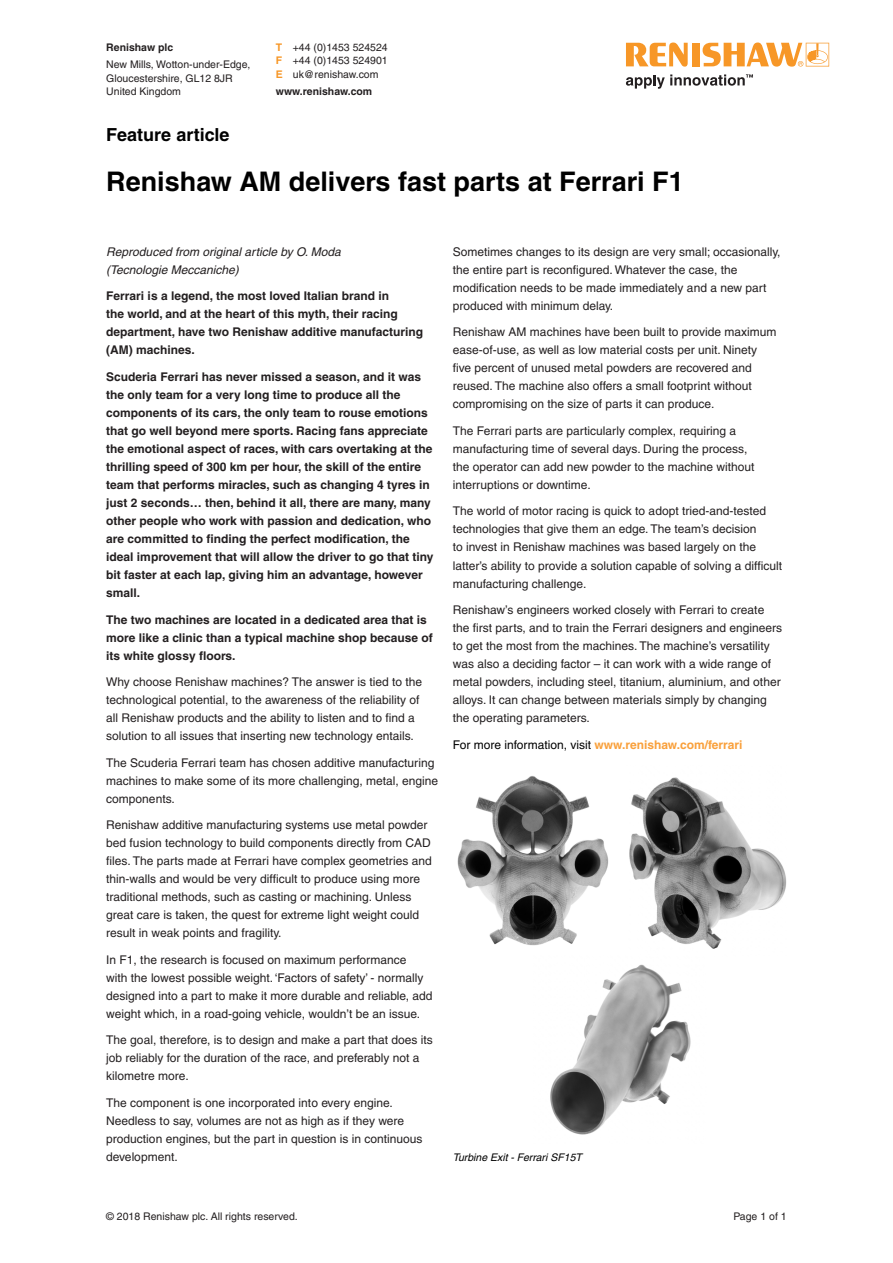
<style>
.page{position:relative;width:893px;height:1263px;background:#fff}
.page>*{position:absolute;margin:0;border:0;box-sizing:border-box;transform-origin:0 0}
.Title_18pt_bold{font:700 27px "Helvetica";color:#000}
.White_Paper_12pt_Bod{font:700 18px "Helvetica";color:#000}
.Body_Text_8pt_medium{font:12px/18px "Helvetica";color:#231f20}
.Introduction_8pt_BOL{font:700 12px/18px "Helvetica";color:#231f20}
.Introduction_8pt_BOL-2{font:italic 12px/18px "Helvetica";color:#231f20}
.Body_Text_8pt_medium-2{font:12px "Helvetica";color:#000}
.t1{font:10.5px/13.5px "Helvetica";color:#231f20}
.t2{font:700 10.5px "Helvetica";color:#231f20}
.Caption_7pt_oblique{font:italic 10.5px "Helvetica";color:#000}
.s1{font-weight:700;color:#f79727}
.s2{font-weight:700;color:#f9a03b}
</style>
<div class="page">
<svg style="left:626px;top:43px;width:62px;height:24px"></svg>
<div style="left:692px;top:43px;width:8px;height:23px;background:#f79727"></div>
<svg style="left:703px;top:43px;width:126px;height:24px"></svg>
<svg style="left:626px;top:74px;width:127px;height:15px"></svg>
<img style="left:457px;top:776px;width:152px;height:170px">
<img style="left:629px;top:777px;width:158px;height:172px">
<img style="left:550px;top:964px;width:141px;height:171px">
<p class="t2" style="left:106px;top:41px;width:68px">Renishaw plc</p>
<p class="t1" style="left:106px;top:58px;width:146px">New Mills, Wotton-under-Edge,<br>Gloucestershire, GL12 8JR<br>United Kingdom</p>
<p class="t1" style="left:276px;top:40px;width:113px;text-align:justify"><span class="s1">T</span> +44 (0)1453 524524<br><span class="s1">F</span> +44 (0)1453 524901<br><span class="s1">E</span> uk@renishaw.com</p>
<p class="t2" style="left:276px;top:85px;width:98px">www.renishaw.com</p>
<p class="White_Paper_12pt_Bod" style="left:106px;top:124px;width:125px">Feature article</p>
<p class="Title_18pt_bold" style="left:106px;top:165px;width:579px">Renishaw AM delivers fast parts at Ferrari F1</p>
<p class="Introduction_8pt_BOL-2" style="left:106px;top:243px;width:236px">Reproduced from original article by O. Moda (Tecnologie Meccaniche)</p>
<p class="Introduction_8pt_BOL" style="left:106px;top:287px;width:318px">Ferrari is a legend, the most loved Italian brand in<br>the world, and at the heart of this myth, their racing department, have two Renishaw additive manufacturing (AM) machines.</p>
<p class="Introduction_8pt_BOL" style="left:106px;top:368px;width:329px">Scuderia Ferrari has never missed a season, and it was the only team for a very long time to produce all the components of its cars, the only team to rouse emotions that go well beyond mere sports. Racing fans appreciate the emotional aspect of races, with cars overtaking at the thrilling speed of 300 km per hour, the skill of the entire team that performs miracles, such as changing 4 tyres in just 2 seconds… then, behind it all, there are many, many other people who work with passion and dedication, who are committed to finding the perfect modification, the ideal improvement that will allow the driver to go that tiny bit faster at each lap, giving him an advantage, however small.</p>
<p class="Introduction_8pt_BOL" style="left:106px;top:610px;width:328px">The two machines are located in a dedicated area that is more like a clinic than a typical machine shop because of its white glossy floors.</p>
<p class="Body_Text_8pt_medium" style="left:106px;top:673px;width:317px">Why choose Renishaw machines? The answer is tied to the technological potential, to the awareness of the reliability of all Renishaw products and the ability to listen and to find a solution to all issues that inserting new technology entails.</p>
<p class="Body_Text_8pt_medium" style="left:106px;top:753px;width:333px">The Scuderia Ferrari team has chosen additive manufacturing machines to make some of its more challenging, metal, engine components.</p>
<p class="Body_Text_8pt_medium" style="left:106px;top:816px;width:327px">Renishaw additive manufacturing systems use metal powder bed fusion technology to build components directly from CAD files. The parts made at Ferrari have complex geometries and thin-walls and would be very difficult to produce using more traditional methods, such as casting or machining. Unless great care is taken, the quest for extreme light weight could result in weak points and fragility.</p>
<p class="Body_Text_8pt_medium" style="left:106px;top:950px;width:328px">In F1, the research is focused on maximum performance<br>with the lowest possible weight. ‘Factors of safety’ - normally designed into a part to make it more durable and reliable, add weight which, in a road-going vehicle, wouldn’t be an issue.</p>
<p class="Body_Text_8pt_medium" style="left:106px;top:1031px;width:328px">The goal, therefore, is to design and make a part that does its job reliably for the duration of the race, and preferably not a kilometre more.</p>
<p class="Body_Text_8pt_medium" style="left:106px;top:1093px;width:318px">The component is one incorporated into every engine.<br>Needless to say, volumes are not as high as if they were production engines, but the part in question is in continuous development.</p>
<p class="Body_Text_8pt_medium" style="left:453px;top:243px;width:329px">Sometimes changes to its design are very small; occasionally, the entire part is reconfigured. Whatever the case, the modification needs to be made immediately and a new part produced with minimum delay.</p>
<p class="Body_Text_8pt_medium" style="left:453px;top:323px;width:325px">Renishaw AM machines have been built to provide maximum ease-of-use, as well as low material costs per unit. Ninety five percent of unused metal powders are recovered and reused. The machine also offers a small footprint without compromising on the size of parts it can produce.</p>
<p class="Body_Text_8pt_medium" style="left:453px;top:422px;width:303px">The Ferrari parts are particularly complex, requiring a manufacturing time of several days. During the process, the operator can add new powder to the machine without interruptions or downtime.</p>
<p class="Body_Text_8pt_medium" style="left:453px;top:502px;width:331px">The world of motor racing is quick to adopt tried-and-tested technologies that give them an edge. The team’s decision<br>to invest in Renishaw machines was based largely on the latter’s ability to provide a solution capable of solving a difficult manufacturing challenge.</p>
<p class="Body_Text_8pt_medium" style="left:453px;top:601px;width:331px">Renishaw’s engineers worked closely with Ferrari to create the first parts, and to train the Ferrari designers and engineers to get the most from the machines. The machine’s versatility was also a deciding factor – it can work with a wide range of metal powders, including steel, titanium, aluminium, and other alloys. It can change between materials simply by changing the operating parameters.</p>
<p class="Body_Text_8pt_medium-2" style="left:453px;top:737px;width:291px">For more information, visit <span class="s2">www.renishaw.com/ferrari</span></p>
<p class="Caption_7pt_oblique" style="left:453px;top:1151px;width:131px">Turbine Exit - Ferrari SF15T</p>
<p class="t1" style="left:106px;top:1209px;width:193px">© 2018 Renishaw plc. All rights reserved.</p>
<p class="t1" style="left:733px;top:1209px;width:55px">Page 1 of 1</p>
</div>
